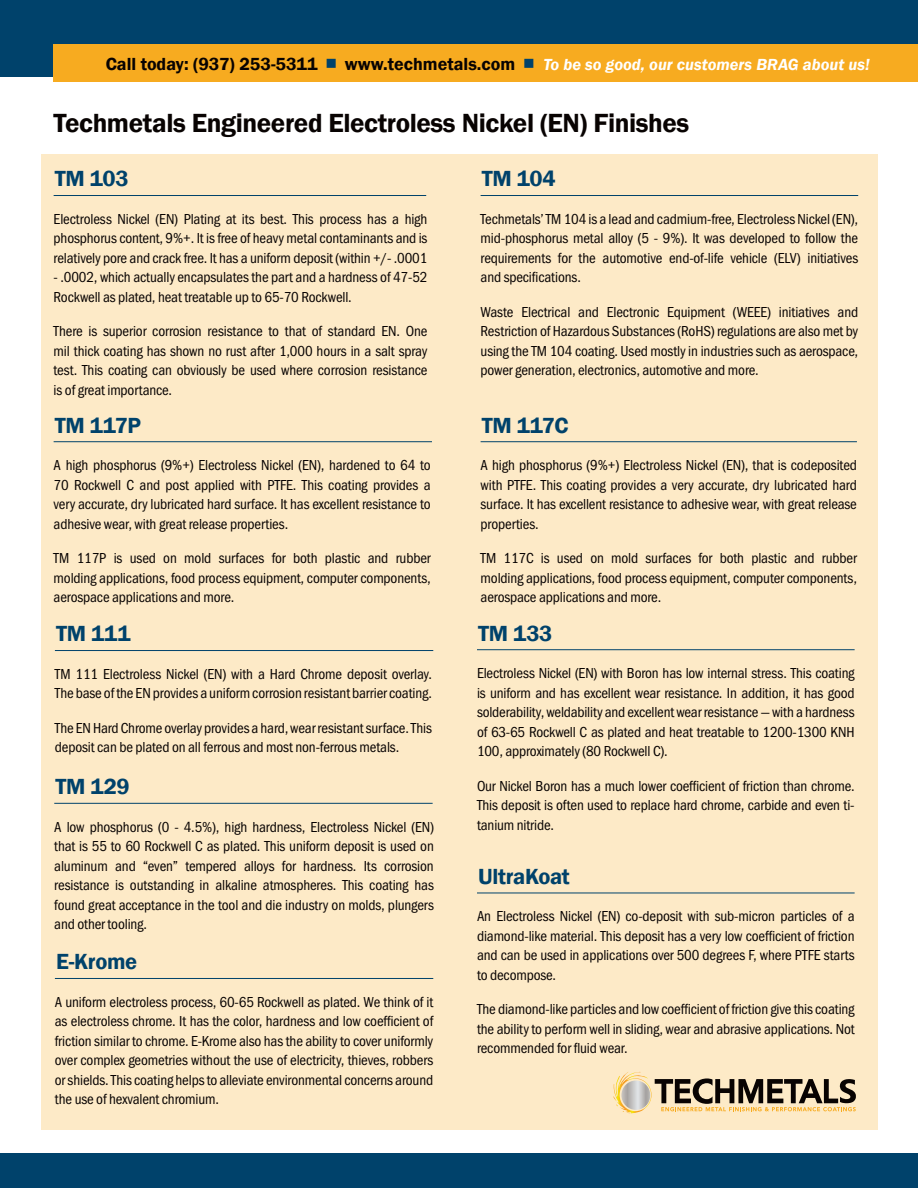
<style>
.page{position:relative;width:918px;height:1188px;background:#fff}
.page>*{position:absolute;margin:0;border:0;box-sizing:border-box;transform-origin:0 0}
.t1{font:600 27px "Franklin Gothic";letter-spacing:-.015em;color:#080302}
.t2{font:600 22.5px "Franklin Gothic";letter-spacing:-.015em;color:#00426b}
.t3{font:600 18px "Franklin Gothic";color:#080302}
.t4{font:italic 600 16.5px "Franklin Gothic";color:#fff}
.t5{font:15px/19.5px "Franklin Gothic URW Cond";letter-spacing:-.01em;color:#080302;text-align:justify}
</style>
<div class="page">
<div style="left:41px;top:154px;width:837px;height:976px;background:#fdeac7"></div>
<div style="left:0;top:0;width:918px;height:77px;background:#00426b"></div>
<div style="left:54px;top:44px;width:864px;height:38px;background:#f7ab20"></div>
<div style="left:0;top:1153px;width:918px;height:35px;background:#00426b"></div>
<hr style="left:54px;top:195px;width:372px;height:1px;background:#00426b">
<hr style="left:54px;top:441px;width:378px;height:1px;background:#00426b">
<hr style="left:54px;top:803px;width:379px;height:1px;background:#00426b">
<hr style="left:55px;top:978px;width:378px;height:1px;background:#00426b">
<hr style="left:481px;top:195px;width:377px;height:1px;background:#00426b">
<hr style="left:481px;top:441px;width:376px;height:1px;background:#00426b">
<hr style="left:477px;top:649px;width:378px;height:1px;background:#00426b">
<hr style="left:477px;top:893px;width:378px;height:1px;background:#00426b">
<hr style="left:55px;top:650px;width:378px;height:1px;background:#00426b">
<svg style="left:613px;top:1071px;width:243px;height:43px"></svg>
<p class="t3" style="left:106px;top:53px;width:214px">Call today: (937) 253-5311</p>
<p class="t3" style="left:345px;top:53px;width:172px">www.techmetals.com</p>
<p class="t4" style="left:543px;top:54px;width:328px">To be so good, our customers BRAG about us!</p>
<p class="t1" style="left:54px;top:107px;width:637px">Techmetals Engineered Electroless Nickel (EN) Finishes</p>
<p class="t2" style="left:55px;top:165px;width:75px">TM 103</p>
<p class="t5" style="left:54px;top:208px;width:375px">Electroless Nickel (EN) Plating at its best. This process has a high phosphorus content, 9%+. It is free of heavy metal contaminants and is relatively pore and crack free. It has a uniform deposit (within +/- .0001</p>
<p class="t5" style="left:54px;top:267px;width:375px">- .0002, which actually encapsulates the part and a hardness of 47-52<br>Rockwell as plated, heat treatable up to 65-70 Rockwell.</p>
<p class="t5" style="left:54px;top:321px;width:375px">There is superior corrosion resistance to that of standard EN. One mil thick coating has shown no rust after 1,000 hours in a salt spray test. This coating can obviously be used where corrosion resistance is of great importance.</p>
<p class="t2" style="left:55px;top:411px;width:88px">TM 117P</p>
<p class="t5" style="left:54px;top:454px;width:379px">A high phosphorus (9%+) Electroless Nickel (EN), hardened to 64 to 70 Rockwell C and post applied with PTFE. This coating provides a very accurate, dry lubricated hard surface. It has excellent resistance to adhesive wear, with great release properties.</p>
<p class="t5" style="left:54px;top:547px;width:379px">TM 117P is used on mold surfaces for both plastic and rubber molding applications, food process equipment, computer components, aerospace applications and more.</p>
<p class="t2" style="left:56px;top:620px;width:76px">TM 111</p>
<p class="t5" style="left:55px;top:663px;width:379px">TM 111 Electroless Nickel (EN) with a Hard Chrome deposit overlay.<br>The base of the EN provides a uniform corrosion resistant barrier coating.</p>
<p class="t5" style="left:55px;top:717px;width:379px">The EN Hard Chrome overlay provides a hard, wear resistant surface. This deposit can be plated on all ferrous and most non-ferrous metals.</p>
<p class="t2" style="left:56px;top:773px;width:76px">TM 129</p>
<p class="t5" style="left:54px;top:816px;width:381px">A low phosphorus (0 - 4.5%), high hardness, Electroless Nickel (EN) that is 55 to 60 Rockwell C as plated. This uniform deposit is used on aluminum and “even” tempered alloys for hardness. Its corrosion resistance is outstanding in alkaline atmospheres. This coating has found great acceptance in the tool and die industry on molds, plungers and other tooling.</p>
<p class="t2" style="left:56px;top:948px;width:83px">E-Krome</p>
<p class="t5" style="left:55px;top:991px;width:380px">A uniform electroless process, 60-65 Rockwell as plated. We think of it as electroless chrome. It has the color, hardness and low coefficient of friction similar to chrome. E-Krome also has the ability to cover uniformly over complex geometries without the use of electricity, thieves, robbers or shields. This coating helps to alleviate environmental concerns around the use of hexvalent chromium.</p>
<p class="t2" style="left:482px;top:165px;width:75px">TM 104</p>
<p class="t5" style="left:481px;top:208px;width:379px">Techmetals’ TM 104 is a lead and cadmium-free, Electroless Nickel (EN), mid-phosphorus metal alloy (5 - 9%). It was developed to follow the requirements for the automotive end-of-life vehicle (ELV) initiatives and specifications.</p>
<p class="t5" style="left:481px;top:301px;width:379px">Waste Electrical and Electronic Equipment (WEEE) initiatives and Restriction of Hazardous Substances (RoHS) regulations are also met by using the TM 104 coating. Used mostly in industries such as aerospace, power generation, electronics, automotive and more.</p>
<p class="t2" style="left:482px;top:411px;width:88px">TM 117C</p>
<p class="t5" style="left:481px;top:454px;width:378px">A high phosphorus (9%+) Electroless Nickel (EN), that is codeposited with PTFE. This coating provides a very accurate, dry lubricated hard surface. It has excellent resistance to adhesive wear, with great release properties.</p>
<p class="t5" style="left:481px;top:547px;width:378px">TM 117C is used on mold surfaces for both plastic and rubber molding applications, food process equipment, computer components, aerospace applications and more.</p>
<p class="t2" style="left:478px;top:619px;width:76px">TM 133</p>
<p class="t5" style="left:477px;top:662px;width:379px">Electroless Nickel (EN) with Boron has low internal stress. This coating is uniform and has excellent wear resistance. In addition, it has good solderability, weldability and excellent wear resistance — with a hardness of 63-65 Rockwell C as plated and heat treatable to 1200-1300 KNH 100, approximately (80 Rockwell C).</p>
<p class="t5" style="left:477px;top:775px;width:379px">Our Nickel Boron has a much lower coefficient of friction than chrome.<br>This deposit is often used to replace hard chrome, carbide and even ti&shy;tanium nitride.</p>
<p class="t2" style="left:478px;top:863px;width:93px">UltraKoat</p>
<p class="t5" style="left:477px;top:906px;width:379px">An Electroless Nickel (EN) co-deposit with sub-micron particles of a diamond-like material. This deposit has a very low coefficient of friction and can be used in applications over 500 degrees F, where PTFE starts to decompose.</p>
<p class="t5" style="left:477px;top:999px;width:379px">The diamond-like particles and low coefficient of friction give this coating the ability to perform well in sliding, wear and abrasive applications. Not recommended for fluid wear.</p>
</div>
